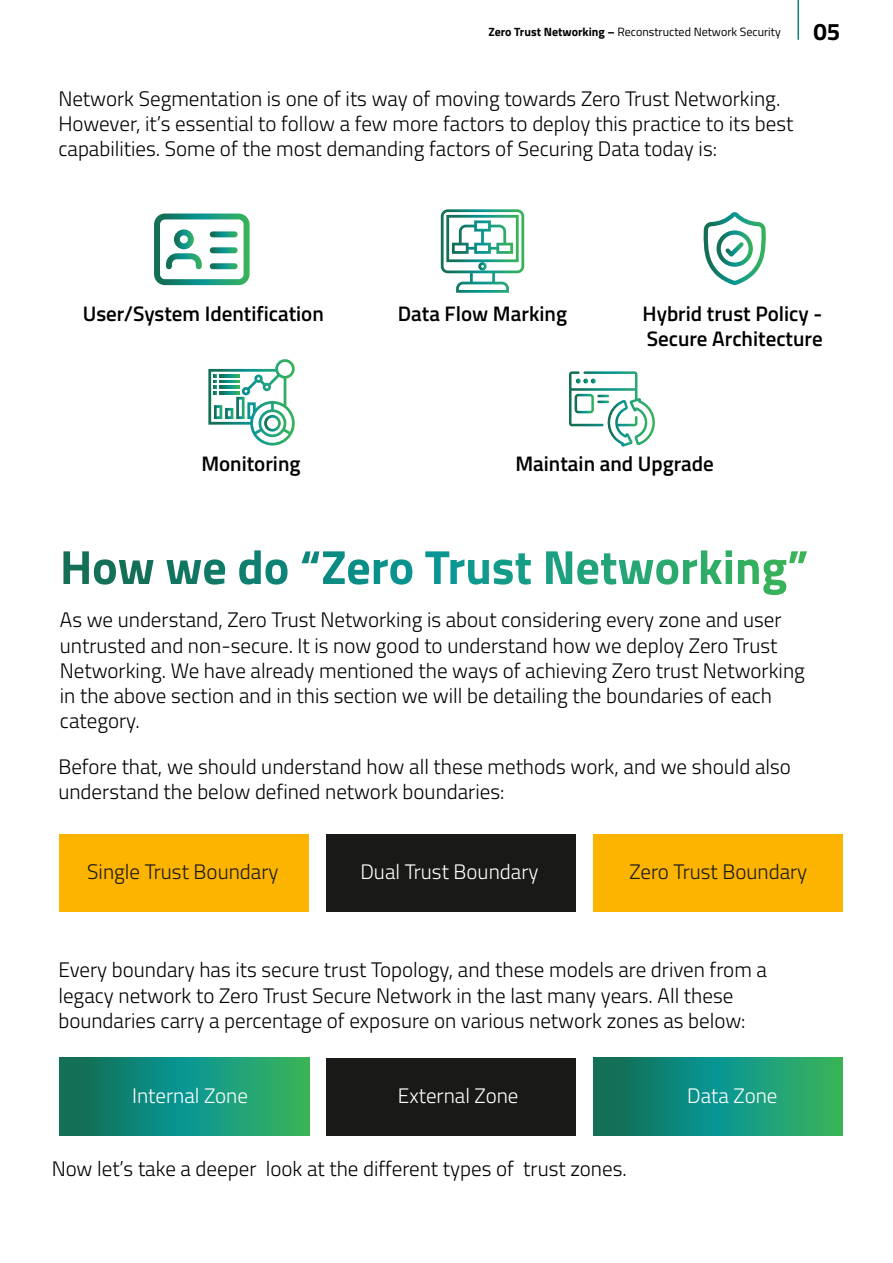
<style>
.page{position:relative;width:893px;height:1263px;background:#fff}
.page>*{position:absolute;margin:0;border:0;box-sizing:border-box;transform-origin:0 0}
.t1{font:700 24px "Titillium Web";color:#000}
.t2{font:300 21px/25.2px "Titillium Web";color:#000}
.t3{font:600 21px/25.2px "Titillium Web";color:#000}
.t4{font:300 21px "Titillium Web";color:#fff}
.t5{font:300 21px "Titillium Web";color:#191918}
.t6{font:12px "Titillium Web";color:#000}
.s1{font-weight:700}
</style>
<div class="page">
<svg style="left:60px;top:1058px;width:249px;height:77px;background:#189272"></svg>
<div style="left:327px;top:1058px;width:249px;height:77px;background:#191918"></div>
<svg style="left:594px;top:1058px;width:249px;height:77px;background:#189272"></svg>
<div style="left:60px;top:834px;width:249px;height:77px;background:#fcb400"></div>
<div style="left:327px;top:834px;width:249px;height:77px;background:#191918"></div>
<div style="left:594px;top:834px;width:249px;height:77px;background:#fcb400"></div>
<svg style="left:63px;top:550px;width:744px;height:35px"></svg>
<svg style="left:154px;top:213px;width:96px;height:72px"></svg>
<svg style="left:210px;top:231px;width:28px;height:6px"></svg>
<svg style="left:210px;top:247px;width:28px;height:6px"></svg>
<svg style="left:210px;top:263px;width:28px;height:6px"></svg>
<svg style="left:441px;top:209px;width:83px;height:84px"></svg>
<svg style="left:703px;top:212px;width:63px;height:73px"></svg>
<svg style="left:208px;top:359px;width:87px;height:86px"></svg>
<svg style="left:569px;top:371px;width:86px;height:76px"></svg>
<p class="t6" style="left:488px;top:23px;width:294px"><span class="s1">Zero Trust Networking –</span> Reconstructed Network Security</p>
<p class="t1" style="left:813px;top:13px;width:28px">05</p>
<p class="t2" style="left:58px;top:85px;width:736px">Network Segmentation is one of its way of moving towards Zero Trust Networking.<br>However, it’s essential to follow a few more factors to deploy this practice to its best capabilities. Some of the most demanding factors of Securing Data today is:</p>
<p class="t3" style="left:83px;top:300px;width:242px">User/System Identification</p>
<p class="t3" style="left:398px;top:300px;width:171px">Data Flow Marking</p>
<p class="t3" style="left:642px;top:300px;width:182px">Hybrid trust Policy -<br>Secure Architecture</p>
<p class="t3" style="left:201px;top:450px;width:101px">Monitoring</p>
<p class="t3" style="left:515px;top:450px;width:200px">Maintain and Upgrade</p>
<p class="t2" style="left:60px;top:606px;width:746px">As we understand, Zero Trust Networking is about considering every zone and user untrusted and non-secure. It is now good to understand how we deploy Zero Trust Networking. We have already mentioned the ways of achieving Zero trust Networking in the above section and in this section we will be detailing the boundaries of each category.</p>
<p class="t2" style="left:58px;top:753px;width:734px">Before that, we should understand how all these methods work, and we should also understand the below defined network boundaries:</p>
<p class="t5" style="left:87px;top:856px;width:193px">Single Trust Boundary</p>
<p class="t4" style="left:360px;top:856px;width:180px">Dual Trust Boundary</p>
<p class="t5" style="left:629px;top:856px;width:179px">Zero Trust Boundary</p>
<p class="t2" style="left:58px;top:956px;width:710px">Every boundary has its secure trust Topology, and these models are driven from a legacy network to Zero Trust Secure Network in the last many years. All these boundaries carry a percentage of exposure on various network zones as below:</p>
<p class="t4" style="left:132px;top:1080px;width:117px">Internal Zone</p>
<p class="t4" style="left:398px;top:1080px;width:122px">External Zone</p>
<p class="t4" style="left:687px;top:1080px;width:92px">Data Zone</p>
<p class="t2" style="left:52px;top:1155px;width:576px">Now let’s take a deeper look at the different types of trust zones.</p>
</div>
